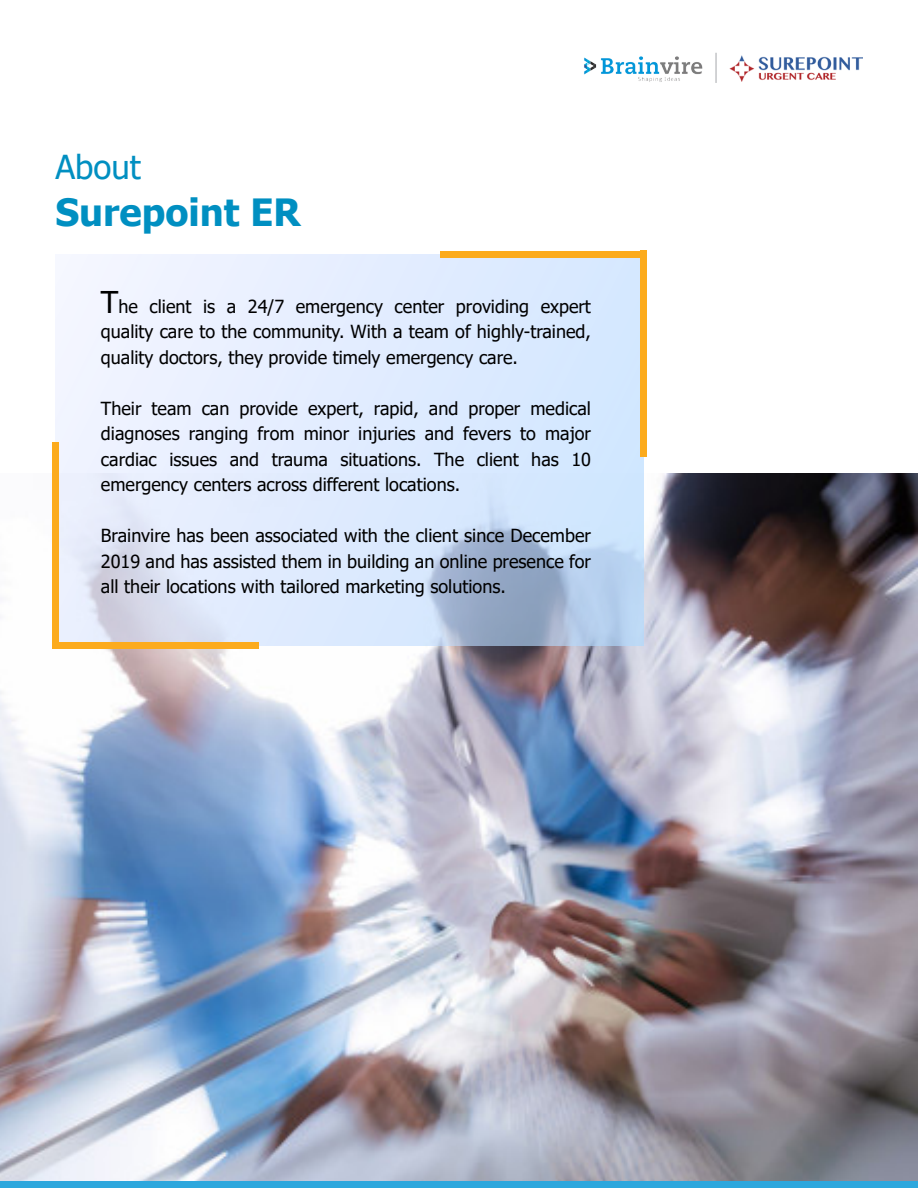
<style>
.page{position:relative;width:918px;height:1188px;background:#fff}
.page>*{position:absolute;margin:0;border:0;box-sizing:border-box;transform-origin:0 0}
.t1{font:700 37.5px "Tahoma";color:#008fc1}
.t2{font:33px "Tahoma";color:#008fc1}
.t3{font:18px/25.5px "Tahoma";color:#000;text-align:justify}
.s1{font-size:30px}
</style>
<div class="page">
<img style="left:0;top:474px;width:918px;height:708px">
<img style="left:584px;top:56px;width:119px;height:26px">
<img style="left:729px;top:56px;width:133px;height:25px">
<hr style="left:716px;top:53px;width:1px;height:30px;background:#a6a8ab">
<div style="left:0;top:1182px;width:918px;height:6px;background:#2da7dd"></div>
<svg style="left:56px;top:254px;width:588px;height:392px;background:#dae6f9"></svg>
<div style="left:640px;top:251px;width:7px;height:206px;background:#fcab1d"></div>
<div style="left:440px;top:251px;width:207px;height:7px;background:#fcab1d"></div>
<div style="left:52px;top:443px;width:7px;height:206px;background:#fcab1d"></div>
<div style="left:52px;top:642px;width:207px;height:7px;background:#fcab1d"></div>
<h2 class="t2" style="left:56px;top:145px;width:87px">About</h2>
<h1 class="t1" style="left:56px;top:186px;width:247px">Surepoint ER</h1>
<p class="t3" style="left:101px;top:294px;width:492px"><span class="s1">T</span>he client is a 24/7 emergency center providing expert quality care to the community. With a team of highly-trained, quality doctors, they provide timely emergency care.</p>
<p class="t3" style="left:101px;top:396px;width:492px">Their team can provide expert, rapid, and proper medical diagnoses ranging from minor injuries and fevers to major cardiac issues and trauma situations. The client has 10 emergency centers across different locations.</p>
<p class="t3" style="left:101px;top:524px;width:492px">Brainvire has been associated with the client since December 2019 and has assisted them in building an online presence for all their locations with tailored marketing solutions.</p>
</div>
